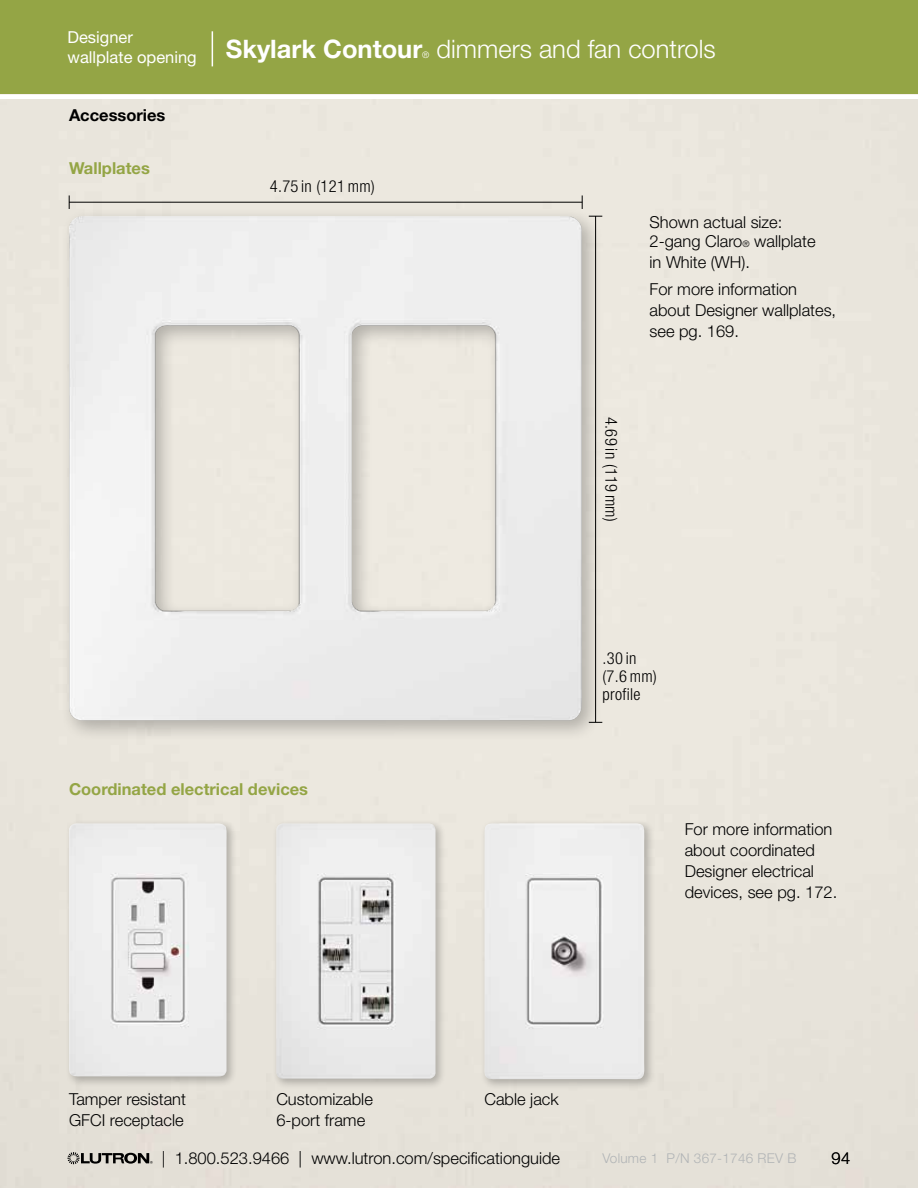
<style>
.page{position:relative;width:918px;height:1188px;background:#fff}
.page>*{position:absolute;margin:0;border:0;box-sizing:border-box;transform-origin:0 0}
.t1{font:300 25.5px "Helvetica Neue LT Std";color:#fff}
.t2{font:700 25.5px "Helvetica Neue LT Std";color:#fff}
.t3{font:300 16.5px/21px "Helvetica Neue LT Std";color:#000}
.t4{font:300 condensed 16.5px/18px "Helvetica Neue LT Std";letter-spacing:.02em;color:#000}
.t5{font:700 16.5px "Helvetica Neue LT Std";color:#94a545}
.t6{font:16.5px/19.8px "Helvetica Neue LT Std";color:#fff}
.t7{font:700 16.5px "Helvetica Neue LT Std";color:#000}
.t8{font:300 13.5px "Helvetica Neue LT Std";letter-spacing:.02em;color:#b1b4b6}
.t9{font:300 9px "Helvetica Neue LT Std";color:#fff}
.s1{font-size:9px}
</style>
<div class="page">
<svg style="left:582px;top:195px;width:1px;height:12px"></svg>
<hr style="left:69px;top:202px;width:513px;height:1px;background:#000">
<svg style="left:69px;top:195px;width:1px;height:12px"></svg>
<div style="left:65px;top:820px;width:173px;height:267px;background:#000;opacity:.25"></div>
<img style="left:69px;top:824px;width:158px;height:253px">
<div style="left:480px;top:819px;width:175px;height:271px;background:#000;opacity:.25"></div>
<img style="left:484px;top:823px;width:161px;height:257px">
<div style="left:60px;top:207px;width:543px;height:535px;background:#000;opacity:.25"></div>
<img style="left:69px;top:216px;width:513px;height:505px">
<div style="left:272px;top:820px;width:175px;height:270px;background:#000;opacity:.25"></div>
<img style="left:276px;top:823px;width:160px;height:256px">
<div style="left:0;top:0;width:918px;height:94px;background:#94a545"></div>
<hr style="left:212px;top:31px;width:1px;height:35px;background:#fff">
<svg style="left:68px;top:1152px;width:85px;height:12px"></svg>
<p class="t6" style="left:68px;top:27px;width:131px">Designer wallplate opening</p>
<p class="t7" style="left:69px;top:105px;width:98px">Accessories</p>
<p class="t5" style="left:69px;top:158px;width:82px">Wallplates</p>
<h1 class="t2" style="left:226px;top:33px;width:198px">Skylark Contour</h1>
<p class="t9" style="left:422px;top:50px;width:9px">®</p>
<h1 class="t1" style="left:437px;top:34px;width:281px">dimmers and fan controls</h1>
<p class="t4" style="left:270px;top:177px;width:106px">4.75 in (121mm)</p>
<p class="t3" style="left:649px;top:212px;width:168px;line-height:19.5px">Shown actual size:<br>2-gang Claro<span class="s1">®</span> wallplate</p>
<p class="t3" style="left:650px;top:249px;width:149px;line-height:26.4px">in White (WH).<br>For more information</p>
<p class="t3" style="left:650px;top:299px;width:188px">about Designer wallplates, see pg. 169.</p>
<p class="t4" style="left:621px;top:417px;width:106px;rotate:90deg">4.69 in (119mm)</p>
<p class="t4" style="left:603px;top:649px;width:56px">.30 in (7.6mm) profile</p>
<p class="t5" style="left:69px;top:779px;width:241px">Coordinated electrical devices</p>
<p class="t3" style="left:69px;top:1089px;width:119px">Tamper resistant<br>GFCI receptacle</p>
<p class="t3" style="left:276px;top:1089px;width:98px">Customizable<br>6-port frame</p>
<p class="t3" style="left:484px;top:1089px;width:76px">Cable jack</p>
<p class="t3" style="left:685px;top:819px;width:154px">For more information about coordinated<br>Designer electrical devices, see pg. 172.</p>
<p class="t3" style="left:162px;top:1148px;width:400px">| 1.800.523.9466 | www.lutron.com/specificationguide</p>
<p class="t8" style="left:602px;top:1150px;width:196px">Volume 1 P/N 367-1746 REV B</p>
<p class="t3" style="left:832px;top:1147px;width:20px">94</p>
</div>
